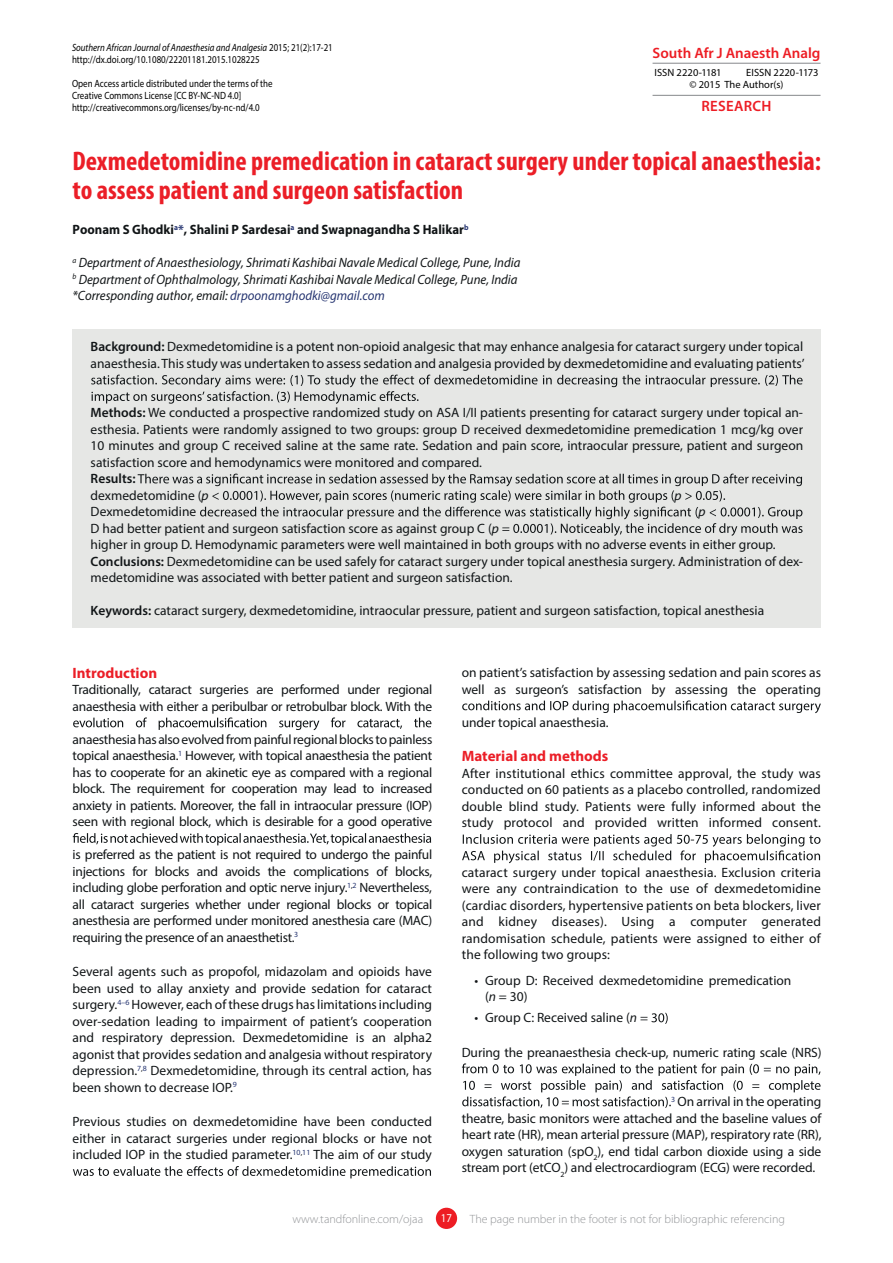
<style>
.page{position:relative;width:893px;height:1263px;background:#fff}
.page>*{position:absolute;margin:0;border:0;box-sizing:border-box;transform-origin:0 0}
.t1{font:700 condensed 27px/28.5px "Myriad Pro";color:#eb1e27}
.t2{font:700 15px "Myriad Pro";color:#eb1e27}
.t3{font:600 15px "Myriad Pro";color:#eb1e27}
.t4{font:600 15px "Myriad Pro";color:#ed1d24}
.t5{font:600 15px "Myriad Pro";letter-spacing:.02em;color:#ed1d24}
.t6{font:13.5px/16.5px "Myriad Pro";color:#111517;text-align:justify}
.t7{font:italic 13.5px/16.5px "Myriad Pro";color:#111517;scale:.95 1}
.t8{font:13.5px/16.5px "Myriad Pro";letter-spacing:-.02em;color:#111517}
.t9{font:700 13.5px "Myriad Pro";color:#111517;scale:.95 1}
.t10{font:italic 13.5px "Myriad Pro";color:#111517}
.t11{font:300 12px "Myriad Pro";color:#939598}
.t12{font:12px "Myriad Pro";color:#fff;scale:.9 1}
.t13{font:10.5px/12.6px "Myriad Pro";color:#111517}
.t14{font:10.5px/12px "Myriad Pro";color:#000;scale:.85 1}
.t15{font:10.5px/12px "Myriad Pro";color:#000}
.s1{font-style:italic}
.s2{color:#263571}
.s3{font-weight:600}
</style>
<div class="page">
<div style="left:436px;top:1208px;width:21px;height:21px;background:#ed1d24;border-radius:50%"></div>
<hr style="left:652px;top:63px;width:168px;height:1px;background:#939598">
<hr style="left:652px;top:95px;width:168px;height:1px;background:#939598">
<div style="left:73px;top:329px;width:748px;height:298px;background:#e6e7e5"></div>
<svg style="left:91px;top:375px;width:712px;height:29px"></svg>
<svg style="left:138px;top:474px;width:664px;height:62px"></svg>
<svg style="left:73px;top:717px;width:358px;height:13px"></svg>
<svg style="left:73px;top:833px;width:358px;height:12px"></svg>
<svg style="left:73px;top:1166px;width:358px;height:12px"></svg>
<svg style="left:462px;top:700px;width:359px;height:13px"></svg>
<svg style="left:462px;top:834px;width:358px;height:29px"></svg>
<svg style="left:640px;top:1013px;width:28px;height:11px"></svg>
<svg style="left:462px;top:1063px;width:359px;height:45px"></svg>
<p class="t13" style="left:73px;top:39px;width:299px"><span class="s1">Southern African Journal of Anaesthesia and Analgesia</span> 2015; 21(2):1–5 http://dx.doi.org/10.1080/22201181.2015.1028225</p>
<p class="t13" style="left:73px;top:76px;width:237px">Open Access article distributed under the terms of the<br>Creative Commons License [CC BY-NC-ND 4.0] http://creativecommons.org/licenses/by-nc-nd/4.0</p>
<h1 class="t1" style="left:73px;top:147px;width:750px">Dexmedetomidine premedication in cataract surgery under topical anaesthesia: to assess patient and surgeon satisfaction</h1>
<p class="t9" style="left:73px;top:221px;width:418px">Poonam S Ghodki<sup>a</sup><span class="s2">*</span>, Shalini P Sardesai<sup>a</sup> and Swapnagandha S Halikar<sup>b</sup></p>
<p class="t7" style="left:73px;top:254px;width:473px"><sup>a</sup> Department of Anaesthesiology, Shrimati Kashibai Navale Medical College, Pune, India <sup>b</sup> Department of Ophthalmology, Shrimati Kashibai Navale Medical College, Pune, India *Corresponding author, email: <span class="s2">drpoonamghodki@gmail.com</span></p>
<p class="t6" style="left:91px;top:338px;width:715px"><span class="s3">Background:</span> Dexmedetomidine is a potent non-opioid analgesic that may enhance analgesia for cataract surgery under topical anaesthesia. This study was undertaken to assess sedation and analgesia provided by dexmedetomidine and evaluating patients’</p>
<p class="t6" style="left:91px;top:404px;width:714px"><span class="s3">Methods:</span> We conducted a prospective randomized study on ASA I/II patients presenting for cataract surgery under topical an&shy;esthesia. Patients were randomly assigned to two groups: group D received dexmedetomidine premedication 1 mcg/kg over 10 minutes and group C received saline at the same rate. Sedation and pain score, intraocular pressure, patient and surgeon satisfaction score and hemodynamics were monitored and compared.</p>
<p class="t6" style="left:91px;top:470px;width:120px"><span class="s3">Results: </span>dexmedetomidine (<span class="s1">p</span></p>
<p class="t14" style="left:77px;top:41px;width:303px;text-indent:-5px"><span class="s1">Southern African Journal of Anaesthesia and Analgesia</span> 2015; 21(2):17-21 ttp:/ dx.doi. rg/10. 080/22201181.2015.1028225</p>
<p class="t14" style="left:77px;top:77px;width:232px">pen Access article distributed under the terms of the reative Com ons License [CC BY-NC-ND 4.0]<br>ttp:/ creativecommons. rg/licenses/by-nc-nd/4.0</p>
<p class="t3" style="left:649px;top:43px;width:170px">South Afr J Anaesth Analg</p>
<p class="t13" style="left:649px;top:64px;width:70px">ISSN 2220-1181</p>
<p class="t4" style="left:652px;top:45px;width:169px">South Afr J Anaesth Analg</p>
<p class="t15" style="left:654px;top:67px;width:69px">ISSN 2220-1181</p>
<p class="t13" style="left:701px;top:64px;width:118px;text-indent:43px">EISSN 2220-1173 © 2015 The Author(s)</p>
<p class="t3" style="left:701px;top:94px;width:70px">RESEARCH</p>
<p class="t15" style="left:689px;top:67px;width:131px;text-indent:57px">EISSN 2220-1173 © 2015 The Author(s)</p>
<p class="t5" style="left:701px;top:98px;width:72px">RESEARCH</p>
<p class="t10" style="left:674px;top:487px;width:9px">p</p>
<p class="t6" style="left:91px;top:503px;width:107px">Dexmedetomidine</p>
<p class="t10" style="left:698px;top:503px;width:9px">p</p>
<p class="t6" style="left:91px;top:520px;width:714px;text-align:left">D had better patient and surgeon satisfaction score as against group C (<span class="s1">p<br></span>higher in group D. Hemodynamic parameters were well maintained in both groups with no adverse events in either group.<br><span class="s3">Conclusions:</span> Dexmedetomidine can be used safely for cataract surgery under topical anesthesia surgery. Administration of dex&shy;medetomidine was associated with better patient and surgeon satisfaction.</p>
<p class="t6" style="left:91px;top:602px;width:675px"><span class="s3">Keywords:</span> cataract surgery, dexmedetomidine, intraocular pressure, patient and surgeon satisfaction, topical anesthesia</p>
<p class="t2" style="left:73px;top:663px;width:86px">Introduction</p>
<p class="t8" style="left:73px;top:681px;width:361px">Traditionally, cataract surgeries are performed under regional anaesthesia with either a peribulbar or retrobulbar block. With the</p>
<p class="t6" style="left:73px;top:731px;width:361px">anaesthesiahasalsoevolvedfrompainfulregionalblockstopainless topical anaesthesia.<sup>1</sup> However, with topical anaesthesia the patient has to cooperate for an akinetic eye as compared with a regional block. The requirement for cooperation may lead to increased anxiety in patients. Moreover, the fall in intraocular pressure (IOP) seen with regional block, which is desirable for a good operative</p>
<p class="t6" style="left:73px;top:846px;width:361px">is preferred as the patient is not required to undergo the painful injections for blocks and avoids the complications of blocks, including globe perforation and optic nerve injury.<sup>1</sup><sup>,</sup><sup>2</sup> Nevertheless, all cataract surgeries whether under regional blocks or topical anesthesia are performed under monitored anesthesia care (MAC) requiring the presence of an anaesthetist.<sup>3</sup></p>
<p class="t6" style="left:73px;top:963px;width:361px">Several agents such as propofol, midazolam and opioids have been used to allay anxiety and provide sedation for cataract surgery.<sup>4–6</sup> However, each ofthese drugs has limitations including over-sedation leading to impairment of patient’s cooperation and respiratory depression. Dexmedetomidine is an alpha2 agonist that provides sedation and analgesia without respiratory depression.<sup>7</sup><sup>,</sup><sup>8</sup> Dexmedetomidine, through its central action, has been shown to decrease IOP.<sup>9</sup></p>
<p class="t6" style="left:73px;top:1113px;width:361px">Previous studies on dexmedetomidine have been conducted either in cataract surgeries under regional blocks or have not included IOP in the studied parameter.<sup>10</sup><sup>,</sup><sup>11</sup> The aim of our study</p>
<p class="t6" style="left:462px;top:664px;width:361px">on patient’s satisfaction by assessing sedation and pain scores as well as surgeon’s satisfaction by assessing the operating</p>
<p class="t6" style="left:462px;top:714px;width:148px">under topical anaesthesia.</p>
<p class="t2" style="left:462px;top:746px;width:148px">Material and methods</p>
<p class="t6" style="left:462px;top:765px;width:361px">After institutional ethics committee approval, the study was conducted on 60 patients as a placebo controlled, randomized double blind study. Patients were fully informed about the study protocol and provided written informed consent.</p>
<p class="t6" style="left:462px;top:864px;width:361px">cataract surgery under topical anaesthesia. Exclusion criteria were any contraindication to the use of dexmedetomidine (cardiac disorders, hypertensive patients on beta blockers, liver and kidney diseases). Using a computer generated randomisation schedule, patients were assigned to either of the following two groups:</p>
<p class="t6" style="left:485px;top:972px;width:308px;text-indent:-11px">• Group D: Received dexmedetomidine premedication (<span class="s1">n</span> = 30)</p>
<p class="t6" style="left:474px;top:1009px;width:164px">• Group C: Received saline (<span class="s1">n</span></p>
<p class="t6" style="left:462px;top:1044px;width:361px">During the preanaesthesia check-up, numeric rating scale (NRS)</p>
<p class="t6" style="left:462px;top:1093px;width:361px;text-indent:209px"><sup>3</sup> On arrival in the operating theatre, basic monitors were attached and the baseline values of heart rate (HR), mean arterial pressure (MAP), respiratory rate (RR), oxygen saturation (spO<sub>2</sub>), end tidal carbon dioxide using a side stream port (etCO<sub>2</sub>) and electrocardiogram (ECG) were recorded.</p>
<p class="t11" style="left:292px;top:1213px;width:132px">www.tandfonline.com/ojaa</p>
<p class="t12" style="left:441px;top:1211px;width:14px">17</p>
<p class="t11" style="left:470px;top:1213px;width:317px">The page number in the footer is not for bibliographic referencing</p>
</div>
